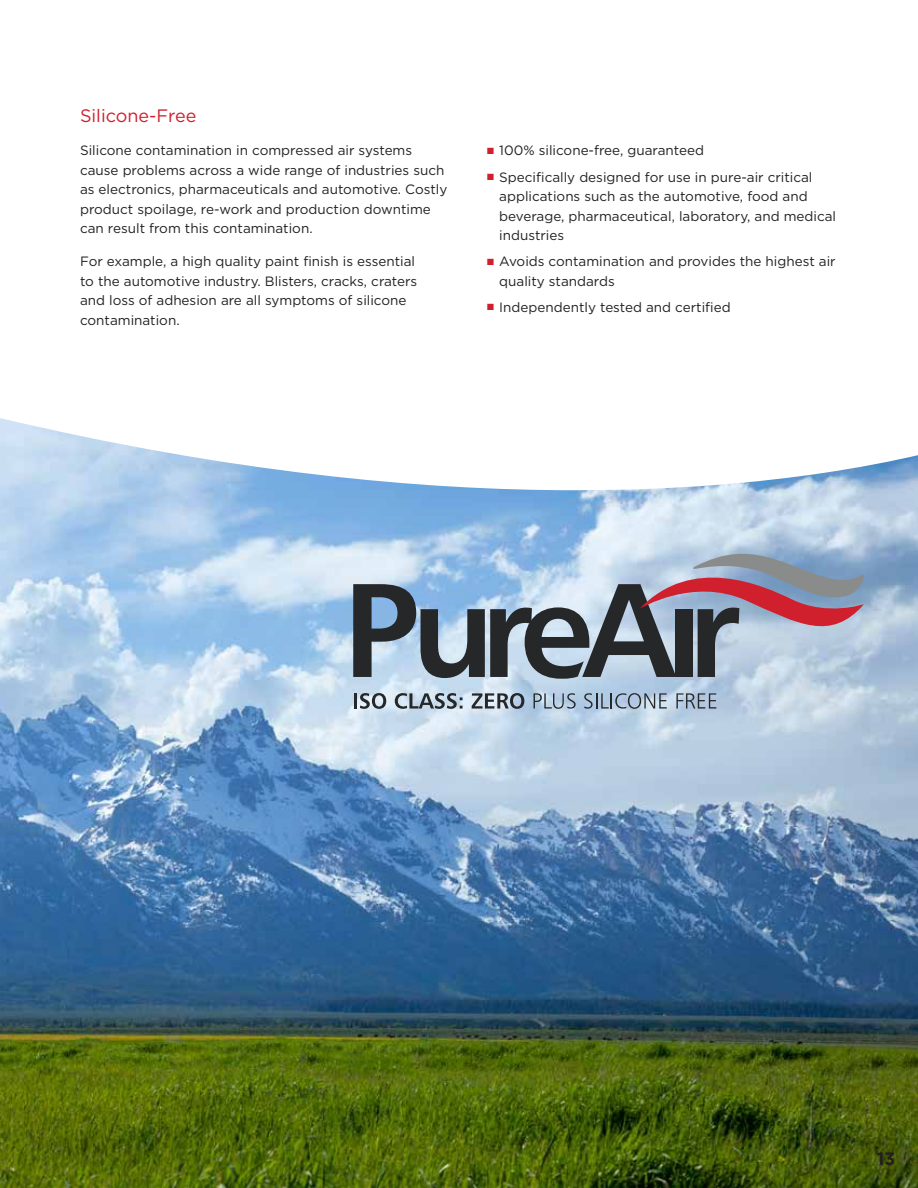
<style>
.page{position:relative;width:918px;height:1188px;background:#fff}
.page>*{position:absolute;margin:0;border:0;box-sizing:border-box;transform-origin:0 0}
.t1{font:18px "Gotham";color:#d0202e}
.t2{font:700 18px "Gotham";color:#231f20}
.t3{font:13.5px/19.5px "Gotham";color:#231f20}
.s1{color:#d0202e}
</style>
<div class="page">
<img style="left:0;top:418px;width:918px;height:770px">
<hr style="left:354px;top:693px;width:3px;height:16px;background:#262729">
<svg style="left:360px;top:693px;width:26px;height:16px"></svg>
<svg style="left:395px;top:693px;width:68px;height:16px"></svg>
<svg style="left:472px;top:693px;width:52px;height:16px"></svg>
<svg style="left:534px;top:693px;width:42px;height:16px"></svg>
<svg style="left:584px;top:693px;width:83px;height:16px"></svg>
<svg style="left:676px;top:693px;width:40px;height:16px"></svg>
<svg style="left:353px;top:554px;width:511px;height:125px;background:#8f96a8"></svg>
<h1 class="t1" style="left:80px;top:108px;width:118px">Silicone-Free</h1>
<p class="t3" style="left:80px;top:142px;width:369px">Silicone contamination in compressed air systems cause problems across a wide range of industries such as electronics, pharmaceuticals and automotive. Costly product spoilage, re-work and production downtime can result from this contamination.</p>
<p class="t3" style="left:80px;top:252px;width:339px">For example, a high quality paint finish is essential to the automotive industry. Blisters, cracks, craters and loss of adhesion are all symptoms of silicone contamination.</p>
<p class="t3" style="left:487px;top:142px;width:218px"><span class="s1">■</span> 100% silicone-free, guaranteed</p>
<p class="t3" style="left:499px;top:168px;width:338px;text-indent:-12px"><span class="s1">■</span> Specifically designed for use in pure-air critical applications such as the automotive, food and beverage, pharmaceutical, laboratory, and medical industries</p>
<p class="t3" style="left:499px;top:253px;width:338px;text-indent:-12px"><span class="s1">■</span> Avoids contamination and provides the highest air quality standards</p>
<p class="t3" style="left:487px;top:298px;width:245px"><span class="s1">■</span> Independently tested and certified</p>
<h1 class="t2" style="left:877px;top:1151px;width:20px">13</h1>
</div>
